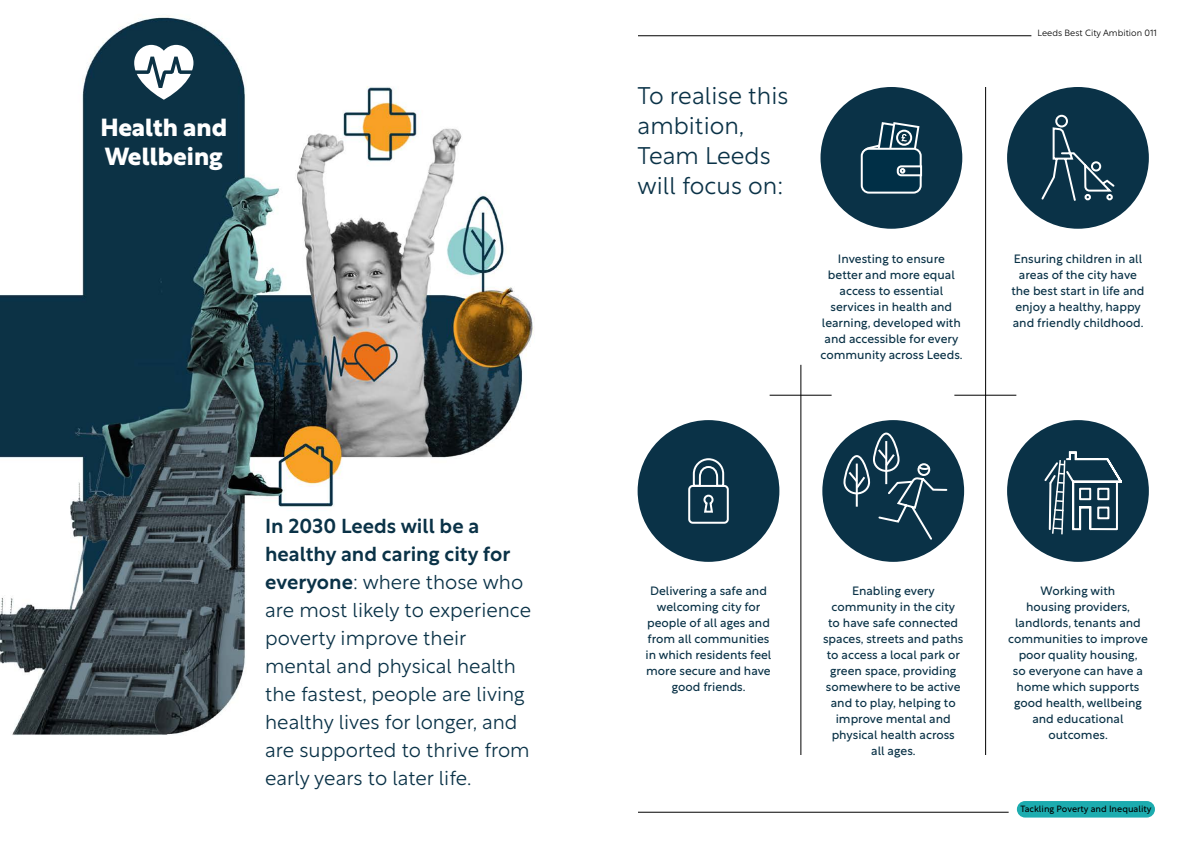
<style>
.page{position:relative;width:1191px;height:842px;background:#fff}
.page>*{position:absolute;margin:0;border:0;box-sizing:border-box;transform-origin:0 0}
.t1{font:700 24.3px/29.1px "Rustica";color:#fff}
.t2{font:300 24px/30px "Rustica";color:#0a3247}
.t3{font:300 20px/28px "Rustica";color:#0a3247}
.t4{font:12px/16px "Rustica";color:#0a3247;text-align:center}
.t5{font:9px "Rustica";color:#000}
.t6{font:300 9px "Rustica";color:#000}
.s1{font-weight:500}
</style>
<div class="page">
<div style="left:1017px;top:801px;width:138px;height:16px;background:#1cacaf;border-radius:8px"></div>
<hr style="left:160px;top:36px;width:871px;height:1px;background:#000">
<hr style="left:276px;top:812px;width:732px;height:1px;background:#000">
<div style="left:160px;top:22px;width:477px;height:28px;background:#fff"></div>
<img style="left:0;top:16px;width:535px;height:719px">
<svg style="left:134px;top:45px;width:59px;height:55px"></svg>
<div style="left:820px;top:87px;width:142px;height:142px;background:#0a3247;border-radius:50%"></div>
<div style="left:1007px;top:87px;width:141px;height:142px;background:#0a3247;border-radius:50%"></div>
<hr style="left:800px;top:365px;width:1px;height:390px;background:#000">
<hr style="left:985px;top:87px;width:1px;height:668px;background:#000">
<hr style="left:954px;top:395px;width:62px;height:1px;background:#000">
<hr style="left:769px;top:395px;width:62px;height:1px;background:#000">
<div style="left:861px;top:149px;width:59px;height:44px;background:#002f46;border-radius:7px"></div>
<div style="left:860px;top:148px;width:61px;height:46px;border:2px solid #fff;border-radius:7px"></div>
<svg style="left:860px;top:122px;width:63px;height:55px"></svg>
<div style="left:1007px;top:420px;width:141px;height:142px;background:#0a3247;border-radius:50%"></div>
<svg style="left:1039px;top:114px;width:84px;height:448px"></svg>
<div style="left:637px;top:420px;width:142px;height:142px;background:#0a3247;border-radius:50%"></div>
<svg style="left:688px;top:458px;width:41px;height:66px"></svg>
<div style="left:822px;top:420px;width:142px;height:142px;background:#0a3247;border-radius:50%"></div>
<div style="left:843px;top:455px;width:27px;height:39px;border:2px solid #fff;border-radius:12px"></div>
<hr style="left:855px;top:464px;width:2px;height:43px;background:#fff">
<svg style="left:846px;top:470px;width:21px;height:21px"></svg>
<div style="left:873px;top:433px;width:26px;height:39px;border:2px solid #fff;border-radius:12px"></div>
<hr style="left:885px;top:441px;width:2px;height:43px;background:#fff">
<svg style="left:876px;top:447px;width:72px;height:94px"></svg>
<div style="left:160px;top:801px;width:477px;height:28px;background:#fff"></div>
<p class="t1" style="left:100px;top:111px;width:128px">Health and<br>Wellbeing</p>
<p class="t3" style="left:265px;top:509px;width:268px"><span class="s1">In 2030 Leeds will be a healthy and caring city for everyone</span>: where those who are most likely to experience poverty improve their mental and physical health the fastest, people are living healthy lives for longer, and are supported to thrive from early years to later life.</p>
<p class="t2" style="left:637px;top:78px;width:152px">To realise this ambition,<br>Team Leeds will focus on:</p>
<p class="t6" style="left:1037px;top:25px;width:121px">Leeds Best City Ambition 011</p>
<p class="t4" style="left:820px;top:249px;width:144px">Investing to ensure better and more equal access to essential services in health and learning, developed with and accessible for every community across Leeds.</p>
<p class="t4" style="left:1011px;top:249px;width:135px">Ensuring children in all areas of the city have the best start in life and enjoy a healthy, happy and friendly childhood.</p>
<p class="t4" style="left:645px;top:581px;width:127px">Delivering a safe and welcoming city for people of all ages and from all communities in which residents feel more secure and have good friends.</p>
<p class="t4" style="left:823px;top:581px;width:142px">Enabling every community in the city<br>to have safe connected spaces, streets and paths to access a local park or green space, providing somewhere to be active and to play, helping to improve mental and physical health across<br>all ages.</p>
<p class="t4" style="left:1008px;top:581px;width:141px">Working with<br>housing providers, landlords, tenants and communities to improve poor quality housing,<br>so everyone can have a home which supports good health, wellbeing and educational outcomes.</p>
<p class="t5" style="left:1020px;top:801px;width:133px">Tackling Poverty and Inequality</p>
</div>
